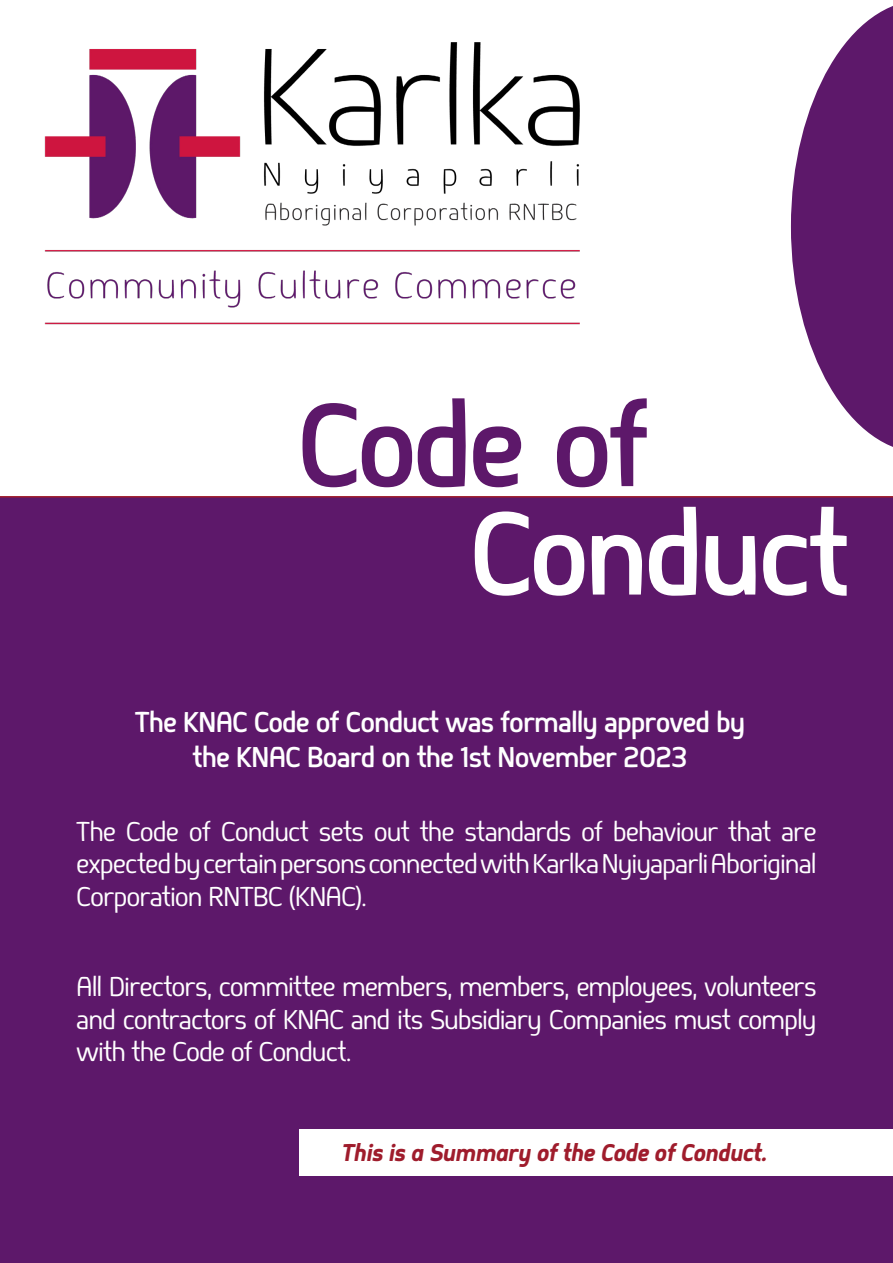
<style>
.page{position:relative;width:893px;height:1263px;background:#fff}
.page>*{position:absolute;margin:0;border:0;box-sizing:border-box;transform-origin:0 0}
.t1{font:700 117px "Springsteel";letter-spacing:-.015em;color:#fff}
.t2{font:700 117px "Springsteel";letter-spacing:-.015em;color:#5d186a}
.Body_Text{font:700 28.5px/34.2px "Springsteel";letter-spacing:-.01em;color:#fff;text-align:center}
.Pull_Text{font:27px/32.4px "Springsteel";letter-spacing:-.015em;color:#fff;text-align:justify}
.Image_Caption_-_Align_Right{font:italic 800 24px "Springsteel";color:#9f1c2c}
</style>
<div class="page">
<div style="left:0;top:497px;width:893px;height:766px;background:#5d186a"></div>
<svg style="left:791px;top:6px;width:102px;height:441px;fill:#5d186a"></svg>
<img style="left:44px;top:42px;width:536px;height:283px">
<div style="left:300px;top:1129px;width:593px;height:47px;background:#fff"></div>
<p class="t2" style="left:298px;top:374px;width:351px">Code of</p>
<p class="t1" style="left:470px;top:482px;width:380px">Conduct</p>
<p class="Body_Text" style="left:135px;top:705px;width:612px">The KNAC Code of Conduct was formally approved by the KNAC Board on the 1st November 2023</p>
<p class="Pull_Text" style="left:77px;top:815px;width:741px">The Code of Conduct sets out the standards of behaviour that are expected by certain persons connected with Karlka Nyiyaparli Aboriginal Corporation RNTBC (KNAC).</p>
<p class="Pull_Text" style="left:77px;top:971px;width:741px">All Directors, committee members, members, employees, volunteers and contractors of KNAC and its Subsidiary Companies must comply with the Code of Conduct.</p>
<p class="Image_Caption_-_Align_Right" style="left:342px;top:1138px;width:427px">This is a Summary of the Code of Conduct.</p>
</div>
